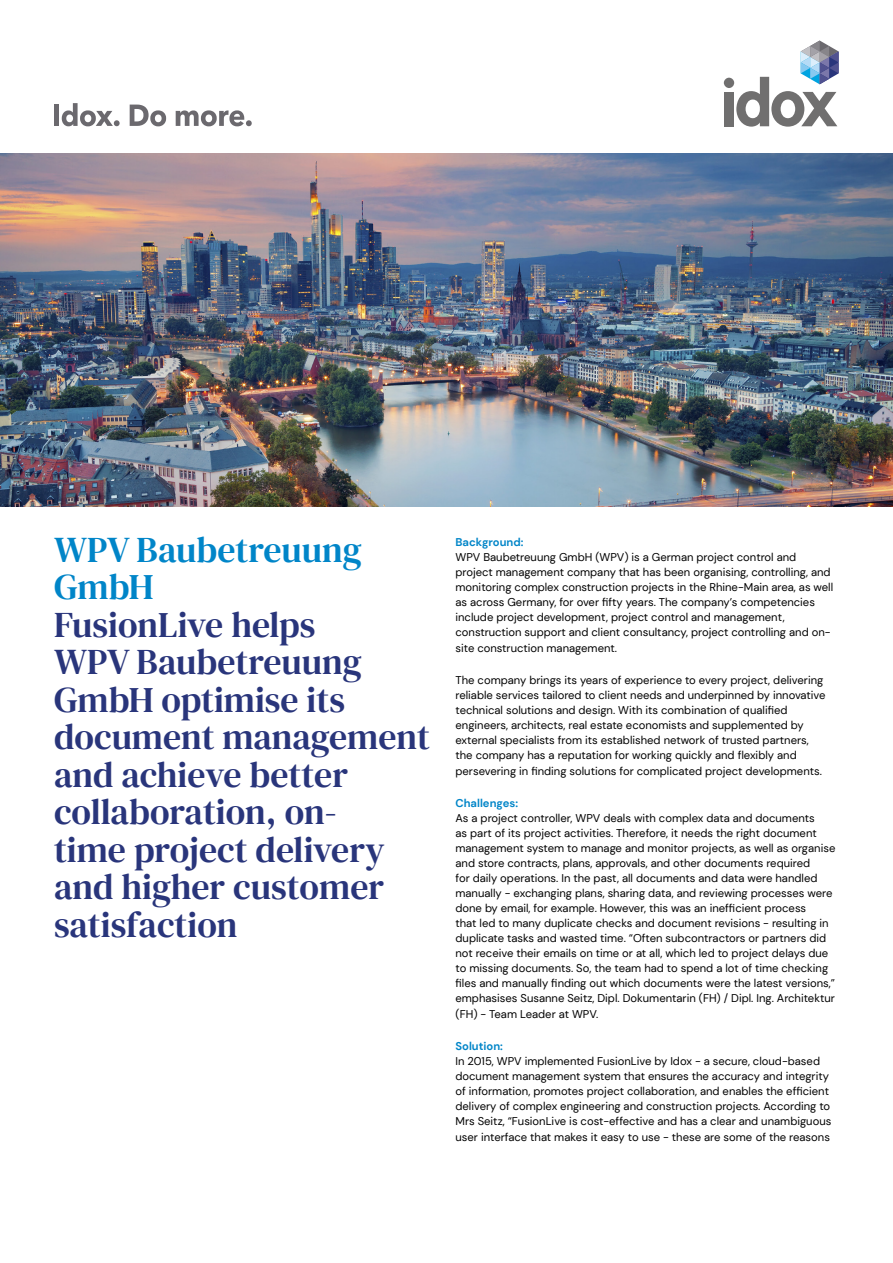
<style>
.page{position:relative;width:893px;height:1263px;background:#fff}
.page>*{position:absolute;margin:0;border:0;box-sizing:border-box;transform-origin:0 0}
.t1{font:36px/37.5px "DM Serif Text";color:#29357b}
.t2{font:36px/37.5px "DM Serif Text";color:#0085c8}
.t3{font:11.25px/15px "DM Sans";color:#000}
.t4{font:700 11.25px "DM Sans";color:#0085c8}
</style>
<div class="page">
<div style="left:54px;top:105px;width:5px;height:21px;background:#6b696e"></div>
<svg style="left:62px;top:103px;width:58px;height:23px"></svg>
<svg style="left:130px;top:105px;width:36px;height:21px"></svg>
<svg style="left:176px;top:110px;width:76px;height:16px"></svg>
<svg style="left:736px;top:41px;width:103px;height:86px"></svg>
<div style="left:724px;top:92px;width:10px;height:34px;background:#706f6f"></div>
<div style="left:724px;top:78px;width:10px;height:10px;background:#706f6f;border-radius:50%"></div>
<img style="left:0;top:153px;width:893px;height:353px">
<h1 class="t2" style="left:54px;top:531px;width:309px">WPV Baubetreuung<br>GmbH</h1>
<h1 class="t1" style="left:54px;top:606px;width:377px">FusionLive helps<br>WPV Baubetreuung<br>GmbH optimise its document management and achieve better collaboration, on-<br>time project delivery and higher customer satisfaction</h1>
<p class="t4" style="left:455px;top:535px;width:70px">Background:</p>
<p class="t3" style="left:455px;top:549px;width:379px">WPV Baubetreuung GmbH (WPV) is a German project control and project management company that has been organising, controlling, and monitoring complex construction projects in the Rhine-Main area, as well as across Germany, for over fifty years. The company’s competencies include project development, project control and management, construction support and client consultancy, project controlling and on-</p>
<p class="t3" style="left:455px;top:641px;width:163px">site construction management.</p>
<p class="t3" style="left:455px;top:672px;width:372px">The company brings its years of experience to every project, delivering reliable services tailored to client needs and underpinned by innovative technical solutions and design. With its combination of qualified engineers, architects, real estate economists and supplemented by external specialists from its established network of trusted partners, the company has a reputation for working quickly and flexibly and</p>
<p class="t3" style="left:455px;top:764px;width:368px">persevering in finding solutions for complicated project developments.</p>
<p class="t4" style="left:455px;top:796px;width:64px">Challenges:</p>
<p class="t3" style="left:455px;top:810px;width:381px">As a project controller, WPV deals with complex data and documents<br>as part of its project activities. Therefore, it needs the right document management system to manage and monitor projects, as well as organise and store contracts, plans, approvals, and other documents required<br>for daily operations. In the past, all documents and data were handled manually - exchanging plans, sharing data, and reviewing processes were done by email, for example. However, this was an inefficient process<br>that led to many duplicate checks and document revisions - resulting in duplicate tasks and wasted time. “Often subcontractors or partners did not receive their emails on time or at all, which led to project delays due to missing documents. So, the team had to spend a lot of time checking files and manually finding out which documents were the latest versions,” emphasises Susanne Seitz, Dipl. Dokumentarin (FH) / Dipl. Ing. Architektur</p>
<p class="t3" style="left:455px;top:1007px;width:144px">(FH) - Team Leader at WPV.</p>
<p class="t4" style="left:455px;top:1039px;width:49px">Solution:</p>
<p class="t3" style="left:455px;top:1053px;width:377px">In 2015, WPV implemented FusionLive by Idox - a secure, cloud-based document management system that ensures the accuracy and integrity of information, promotes project collaboration, and enables the efficient delivery of complex engineering and construction projects. According to Mrs Seitz, “FusionLive is cost-effective and has a clear and unambiguous</p>
<p class="t3" style="left:455px;top:1130px;width:376px">user interface that makes it easy to use - these are some of the reasons</p>
</div>
